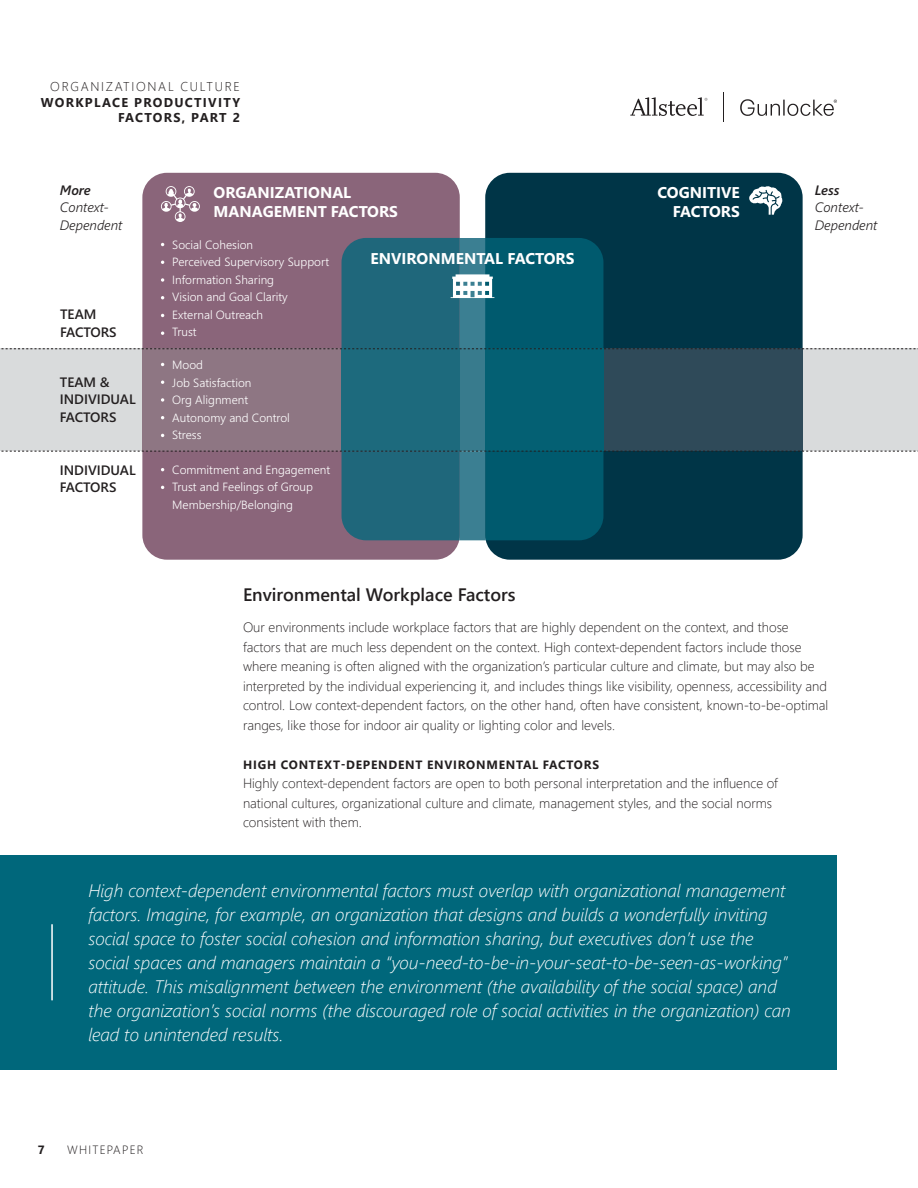
<style>
.page{position:relative;width:918px;height:1188px;background:#fff}
.page>*{position:absolute;margin:0;border:0;box-sizing:border-box;transform-origin:0 0}
.t1{font:italic 300 18px/24px "Segoe UI";color:#fff}
.t2{font:600 18px "Segoe UI";color:#231f20}
.t3{font:700 15.6px/18.8px "Segoe UI";color:#fff}
.t4{font:600 13.65px/17.5px "Segoe UI";color:#231f20}
.t5{font:italic 300 13.65px/17.5px "Segoe UI";color:#231f20}
.t6{font:italic 600 13.65px "Segoe UI";color:#231f20}
.t7{font:300 13.5px/19.5px "Segoe UI";color:#231f20}
.t8{font:700 12.75px/15.3px "Segoe UI";letter-spacing:.1em;color:#231f20;text-align:right}
.t9{font:300 12.75px "Segoe UI";letter-spacing:.135em;color:#231f20}
.t10{font:300 12px/17.5px "Segoe UI";color:#fff}
.t11{font:700 12px "Segoe UI";letter-spacing:.065em;color:#231f20}
.t12{font:300 12px "Segoe UI";letter-spacing:.1em;color:#231f20}
.s1{font-size:14.25px}
</style>
<div class="page">
<svg style="left:740px;top:99px;width:97px;height:17px"></svg>
<svg style="left:630px;top:97px;width:77px;height:19px"></svg>
<hr style="left:723px;top:92px;width:1px;height:30px;background:#231f20">
<div style="left:142px;top:173px;width:318px;height:387px;background:#8a657a;border-radius:25px"></div>
<div style="left:485px;top:173px;width:318px;height:387px;background:#003547;border-radius:25px"></div>
<div style="left:803px;top:349px;width:115px;height:102px;background:#d9dbdc"></div>
<div style="left:603px;top:349px;width:200px;height:102px;background:#2f4a59"></div>
<div style="left:0;top:349px;width:142px;height:102px;background:#d9dbdc"></div>
<div style="left:142px;top:349px;width:200px;height:102px;background:#8e7683"></div>
<div style="left:460px;top:349px;width:25px;height:102px;background:#387b8d"></div>
<div style="left:342px;top:349px;width:118px;height:102px;background:#1d6a7d"></div>
<div style="left:485px;top:349px;width:118px;height:102px;background:#046073"></div>
<svg style="left:161px;top:186px;width:39px;height:36px"></svg>
<svg style="left:749px;top:186px;width:34px;height:29px"></svg>
<svg style="left:161px;top:398px;width:3px;height:4px"></svg>
<svg style="left:1px;top:238px;width:917px;height:111px"></svg>
<svg style="left:1px;top:451px;width:917px;height:89px"></svg>
<div style="left:0;top:855px;width:837px;height:214px;background:#00677b"></div>
<hr style="left:51px;top:925px;width:2px;height:75px;background:#fff">
<p class="t9" style="left:50px;top:77px;width:191px">ORGANIZATIONAL CULTURE</p>
<p class="t8" style="left:41px;top:94px;width:201px">WORKPLACE PRODUCTIVITY<br>FACTORS, PART 2</p>
<p class="t6" style="left:60px;top:179px;width:33px">More</p>
<p class="t5" style="left:60px;top:198px;width:64px">Context-<br>Dependent</p>
<p class="t4" style="left:60px;top:305px;width:58px">TEAM<br>FACTORS</p>
<p class="t4" style="left:60px;top:373px;width:77px">TEAM &amp;<br>INDIVIDUAL<br>FACTORS</p>
<p class="t4" style="left:60px;top:461px;width:77px">INDIVIDUAL<br>FACTORS</p>
<p class="t3" style="left:214px;top:185px;width:186px">ORGANIZATIONAL<br>MANAGEMENT FACTORS</p>
<p class="t3" style="left:657px;top:185px;width:84px;text-align:right">COGNITIVE<br>FACTORS</p>
<p class="t10" style="left:172px;top:235px;width:158px">Social Cohesion<br>Perceived Supervisory Support<br>Information Sharing<br>Vision and Goal Clarity<br>External Outreach<br>Trust</p>
<p class="t10" style="left:172px;top:356px;width:119px">Mood<br>Job Satisfaction<br>Org Alignment<br>Autonomy and Control<br>Stress</p>
<p class="t10" style="left:172px;top:460px;width:160px">Commitment and Engagement<br>Trust and Feelings of Group<br>Membership/Belonging</p>
<p class="t3" style="left:371px;top:251px;width:206px">ENVIRONMENTAL FACTORS</p>
<p class="t6" style="left:815px;top:179px;width:26px">Less</p>
<p class="t5" style="left:815px;top:198px;width:64px">Context-<br>Dependent</p>
<h1 class="t2" style="left:243px;top:580px;width:274px">Environmental Workplace Factors</h1>
<p class="t7" style="left:243px;top:617px;width:587px">Our environments include workplace factors that are highly dependent on the context, and those factors that are much less dependent on the context. High context-dependent factors include those where meaning is often aligned with the organization’s particular culture and climate, but may also be interpreted by the individual experiencing it, and includes things like visibility, openness, accessibility and control. Low context-dependent factors, on the other hand, often have consistent, known-to-be-optimal ranges, like those for indoor air quality or lighting color and levels.</p>
<p class="t11" style="left:243px;top:755px;width:357px">HIGH CONTEXT-DEPENDENT ENVIRONMENTAL FACTORS</p>
<p class="t7" style="left:243px;top:773px;width:536px">Highly context-dependent factors are open to both personal interpretation and the influence of national cultures, organizational culture and climate, management styles, and the social norms consistent with them<span class="s1">.</span></p>
<p class="t1" style="left:88px;top:877px;width:704px">High context-dependent environmental factors must overlap with organizational management factors. Imagine, for example, an organization that designs and builds a wonderfully inviting social space to foster social cohesion and information sharing, but executives don’t use the social spaces and managers maintain a “you-need-to-be-in-your-seat-to-be-seen-as-working” attitude. This misalignment between the environment (the availability of the social space) and the organization’s social norms (the discouraged role of social activities in the organization) can lead to unintended results.</p>
<p class="t11" style="left:38px;top:1140px;width:8px">7</p>
<p class="t12" style="left:67px;top:1140px;width:78px">WHITEPAPER</p>
</div>
